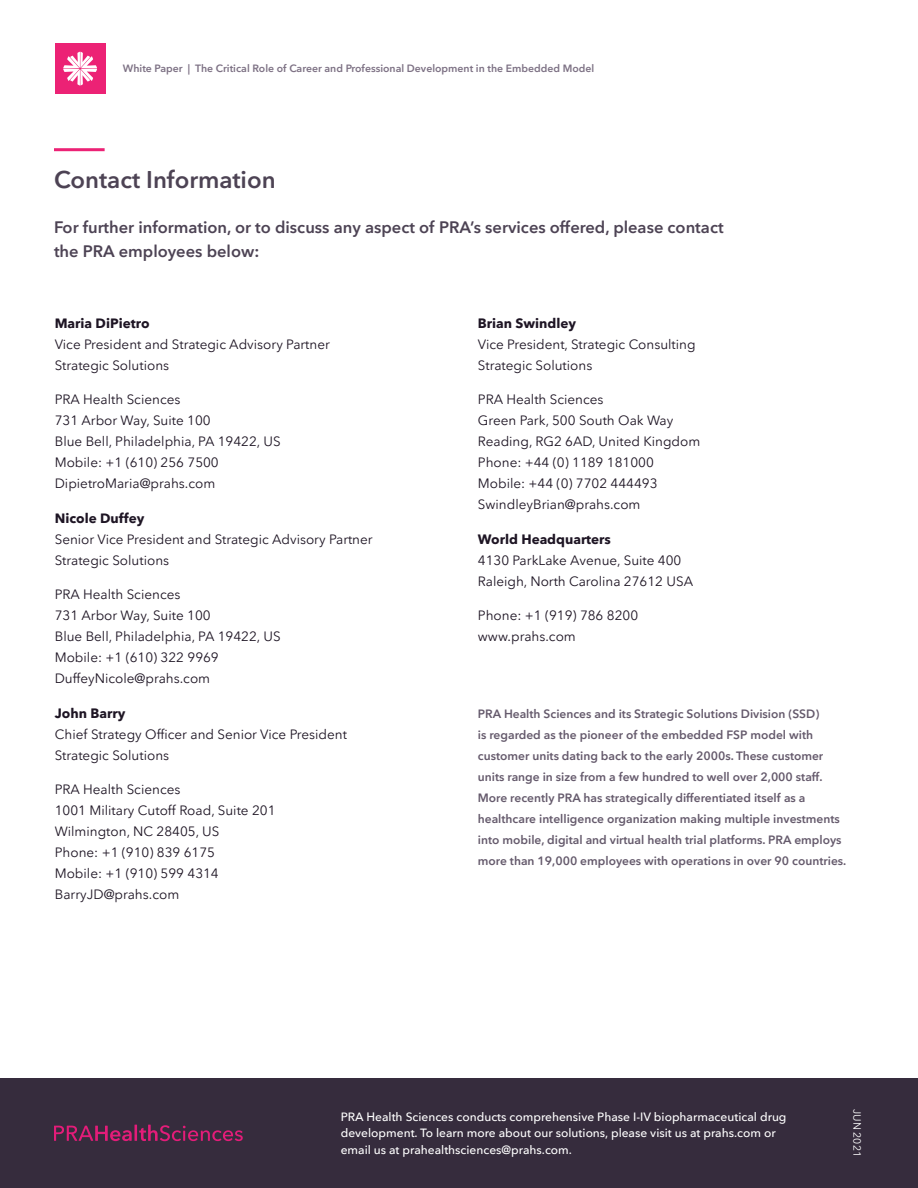
<style>
.page{position:relative;width:918px;height:1188px;background:#fff}
.page>*{position:absolute;margin:0;border:0;box-sizing:border-box;transform-origin:0 0}
.Headline{font:600 24px "PRA Sans";color:#4d4354}
.Subheadline{font:600 16.5px/24px "PRA Sans";color:#4d4354}
.Body_text{font:13.5px/21px "PRA Sans";color:#1e1524}
.Body_text-2{font:13.5px "PRA Sans MS Bold";color:#1e1524}
.Body_text-3{font:700 13.5px "PRA Sans";color:#1e1524}
.Citations_Bibliograp{font:600 12px/21px "PRA Sans";color:#655a6c}
.t1{font:500 12px/16.5px "PRA Sans";color:#fff}
.t2{font:600 10.5px "PRA Sans";color:#7d7184}
.Version_control{font:10.5px "PRA Sans";color:#fff}
.s1{font-weight:700}
</style>
<div class="page">
<div style="left:0;top:1078px;width:918px;height:110px;background:#362c3d"></div>
<svg style="left:54px;top:1126px;width:78px;height:15px"></svg>
<hr style="left:134px;top:1125px;width:3px;height:16px;background:#e31c79">
<svg style="left:139px;top:1125px;width:104px;height:16px"></svg>
<div style="left:55px;top:43px;width:50px;height:51px;background:#ec2275"></div>
<svg style="left:63px;top:52px;width:34px;height:34px"></svg>
<hr style="left:54px;top:148px;width:51px;height:3px;background:#ec2275">
<p class="t2" style="left:123px;top:62px;width:473px">White Paper | The Critical Role of Career and Professional Development in the Embedded Model</p>
<p class="Headline" style="left:54px;top:165px;width:223px">Contact Information</p>
<p class="Subheadline" style="left:54px;top:215px;width:671px">For further information, or to discuss any aspect of PRA’s services offered, please contact the PRA employees below:</p>
<p class="Body_text-2" style="left:55px;top:315px;width:96px">Maria DiPietro</p>
<p class="Body_text" style="left:55px;top:334px;width:277px">Vice President and Strategic Advisory Partner</p>
<p class="Body_text" style="left:55px;top:355px;width:116px">Strategic Solutions</p>
<p class="Body_text" style="left:55px;top:389px;width:127px">PRA Health Sciences</p>
<p class="Body_text" style="left:55px;top:410px;width:157px">731 Arbor Way, Suite 100</p>
<p class="Body_text" style="left:55px;top:431px;width:227px">Blue Bell, Philadelphia, PA 19422, US</p>
<p class="Body_text" style="left:55px;top:452px;width:166px">Mobile: +1 (610) 256 7500</p>
<p class="Body_text" style="left:55px;top:473px;width:162px">DipietroMaria@prahs.com</p>
<p class="Body_text-2" style="left:55px;top:510px;width:91px">Nicole Duffey</p>
<p class="Body_text" style="left:55px;top:529px;width:320px">Senior Vice President and Strategic Advisory Partner</p>
<p class="Body_text" style="left:55px;top:550px;width:116px">Strategic Solutions</p>
<p class="Body_text" style="left:55px;top:584px;width:127px">PRA Health Sciences</p>
<p class="Body_text" style="left:55px;top:605px;width:157px">731 Arbor Way, Suite 100</p>
<p class="Body_text" style="left:55px;top:626px;width:227px">Blue Bell, Philadelphia, PA 19422, US</p>
<p class="Body_text" style="left:55px;top:647px;width:166px">Mobile: +1 (610) 322 9969</p>
<p class="Body_text" style="left:55px;top:668px;width:157px">DuffeyNicole@prahs.com</p>
<p class="Body_text-3" style="left:55px;top:705px;width:72px">John Barry</p>
<p class="Body_text" style="left:55px;top:724px;width:294px">Chief Strategy Officer and Senior Vice President<br>Strategic Solutions</p>
<p class="Body_text" style="left:55px;top:779px;width:222px">PRA Health Sciences<br>1001 Military Cutoff Road, Suite 201</p>
<p class="Body_text" style="left:55px;top:821px;width:166px">Wilmington, NC 28405, US</p>
<p class="Body_text" style="left:55px;top:842px;width:162px">Phone: +1 (910) 839 6175</p>
<p class="Body_text" style="left:55px;top:863px;width:166px">Mobile: +1 (910) 599 4314</p>
<p class="Body_text" style="left:55px;top:884px;width:126px">BarryJD@prahs.com</p>
<p class="Body_text" style="left:478px;top:313px;width:219px"><span class="s1">Brian Swindley<br></span>Vice President, Strategic Consulting<br>Strategic Solutions</p>
<p class="Body_text" style="left:478px;top:389px;width:197px">PRA Health Sciences<br>Green Park, 500 South Oak Way</p>
<p class="Body_text" style="left:478px;top:431px;width:224px">Reading, RG2 6AD, United Kingdom</p>
<p class="Body_text" style="left:478px;top:452px;width:177px">Phone: +44 (0) 1189 181000</p>
<p class="Body_text" style="left:478px;top:473px;width:181px">Mobile: +44 (0) 7702 444493</p>
<p class="Body_text" style="left:478px;top:494px;width:164px">SwindleyBrian@prahs.com</p>
<p class="Body_text" style="left:478px;top:529px;width:217px"><span class="s1">World Headquarters<br></span>4130 ParkLake Avenue, Suite 400<br>Raleigh, North Carolina 27612 USA</p>
<p class="Body_text" style="left:478px;top:605px;width:162px">Phone: +1 (919) 786 8200 www.prahs.com</p>
<p class="Citations_Bibliograp" style="left:478px;top:703px;width:370px">PRA Health Sciences and its Strategic Solutions Division (SSD)<br>is regarded as the pioneer of the embedded FSP model with customer units dating back to the early 2000s. These customer units range in size from a few hundred to well over 2,000 staff.<br>More recently PRA has strategically differentiated itself as a healthcare intelligence organization making multiple investments into mobile, digital and virtual health trial platforms. PRA employs more than 19,000 employees with operations in over 90 countries.</p>
<p class="t1" style="left:341px;top:1108px;width:447px">PRA Health Sciences conducts comprehensive Phase I-IV biopharmaceutical drug development. To learn more about our solutions, please visit us at prahs.com or email us at prahealthsciences@prahs.com.</p>
<p class="Version_control" style="left:863px;top:1109px;width:49px;rotate:90deg">JUN 2021</p>
</div>
